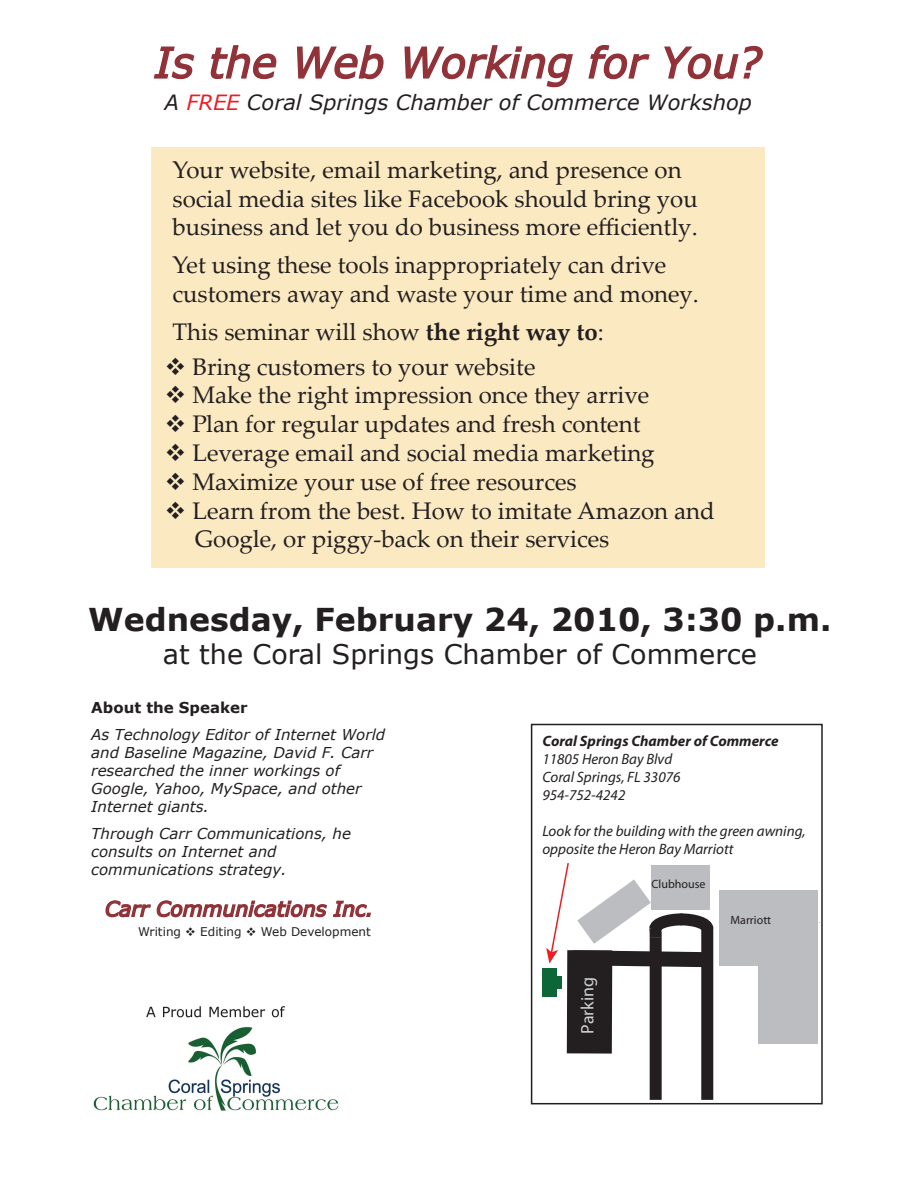
<style>
.page{position:relative;width:918px;height:1188px;background:#fff}
.page>*{position:absolute;margin:0;border:0;box-sizing:border-box;transform-origin:0 0}
.t1{font:italic 42px "Verdana";color:#903238}
.t2{font:700 31.5px "Verdana";color:#231f20}
.t3{font:27px "Verdana";color:#231f20}
.t4{font:24px/28.8px "Palatino Linotype";color:#231f20}
.t5{font:italic 21px "Verdana";color:#231f20}
.t6{font:italic 20.4px "Verdana";color:#903238}
.t7{font:18px "Myriad Pro";color:#d1d2d4}
.t8{font:italic 15px/18px "Verdana";color:#231f20}
.t9{font:italic 15px/18px "Myriad Pro";color:#231f20}
.t10{font:italic 700 15px "Myriad Pro";color:#231f20}
.t11{font:700 15px "Verdana";color:#231f20}
.t12{font:12px "Verdana";color:#231f20}
.t13{font:12px "Myriad Pro";color:#231f20}
.s1{color:#ee1d23}
.s2{font-weight:700}
</style>
<div class="page">
<svg style="left:105px;top:900px;width:266px;height:18px"></svg>
<svg style="left:153px;top:46px;width:42px;height:34px"></svg>
<svg style="left:210px;top:45px;width:67px;height:35px"></svg>
<svg style="left:297px;top:45px;width:87px;height:35px"></svg>
<svg style="left:404px;top:45px;width:169px;height:43px"></svg>
<svg style="left:588px;top:45px;width:62px;height:35px"></svg>
<svg style="left:664px;top:45px;width:99px;height:35px"></svg>
<img style="left:93px;top:1006px;width:246px;height:105px">
<div style="left:152px;top:147px;width:613px;height:420px;background:#fbe9c2"></div>
<div style="left:542px;top:968px;width:15px;height:29px;background:#0c6638"></div>
<svg style="left:650px;top:1099px;width:12px;height:1px"></svg>
<div style="left:720px;top:890px;width:40px;height:75px;background:#bcbdc0"></div>
<div style="left:758px;top:890px;width:59px;height:154px;background:#bcbdc0"></div>
<div style="left:531px;top:724px;width:292px;height:380px;border:2px solid #231f20"></div>
<svg style="left:546px;top:863px;width:180px;height:236px"></svg>
<h1 class="t1" style="left:155px;top:34px;width:609px">Is the Web Working for You?</h1>
<p class="t5" style="left:165px;top:87px;width:589px">A <span class="s1">FREE</span> Coral Springs Chamber of Commerce Workshop</p>
<p class="t4" style="left:173px;top:154px;width:527px">Your website, email marketing, and presence on social media sites like Facebook should bring you business and let you do business more efficiently.</p>
<p class="t4" style="left:173px;top:250px;width:528px">Yet using these tools inappropriately can drive customers away and waste your time and money.</p>
<p class="t4" style="left:173px;top:316px;width:433px">This seminar will show <span class="s2">the right way to</span>:</p>
<p class="t4" style="left:165px;top:351px;width:372px">❖ Bring customers to your website</p>
<p class="t4" style="left:165px;top:380px;width:486px">❖ Make the right impression once they arrive</p>
<p class="t4" style="left:165px;top:409px;width:477px">❖ Plan for regular updates and fresh content</p>
<p class="t4" style="left:165px;top:438px;width:491px">❖ Leverage email and social media marketing</p>
<p class="t4" style="left:165px;top:466px;width:413px">❖ Maximize your use of free resources</p>
<p class="t4" style="left:195px;top:495px;width:521px;text-indent:-30px">❖ Learn from the best. How to imitate Amazon and<br>Google, or piggy-back on their services</p>
<h2 class="t2" style="left:88px;top:598px;width:745px">Wednesday, February 24, 2010, 3:30 p.m.</h2>
<p class="t3" style="left:163px;top:635px;width:596px">at the Coral Springs Chamber of Commerce</p>
<p class="t11" style="left:91px;top:696px;width:158px">About the Speaker</p>
<p class="t8" style="left:91px;top:725px;width:295px">As Technology Editor of Internet World and Baseline Magazine, David F. Carr researched the inner workings of<br>Google, Yahoo, MySpace, and other<br>Internet giants.</p>
<p class="t8" style="left:91px;top:824px;width:261px">Through Carr Communications, he consults on Internet and communications strategy.</p>
<p class="t6" style="left:105px;top:895px;width:270px">Carr Communications Inc.</p>
<p class="t12" style="left:138px;top:923px;width:234px">Writing ❖ Editing ❖ Web Development</p>
<p class="t10" style="left:542px;top:732px;width:238px">Coral Springs Chamber of Commerce</p>
<p class="t9" style="left:542px;top:750px;width:140px">11805 Heron Bay Blvd<br>Coral Springs, FL 33076<br>954-752-4242</p>
<p class="t9" style="left:542px;top:822px;width:265px">Look for the building with the green awning, opposite the Heron Bay Marriott</p>
<p class="t13" style="left:652px;top:877px;width:55px">Clubhouse</p>
<p class="t7" style="left:576px;top:1034px;width:58px;rotate:-90deg">Parking</p>
<p class="t13" style="left:730px;top:912px;width:42px">Marriott</p>
</div>
